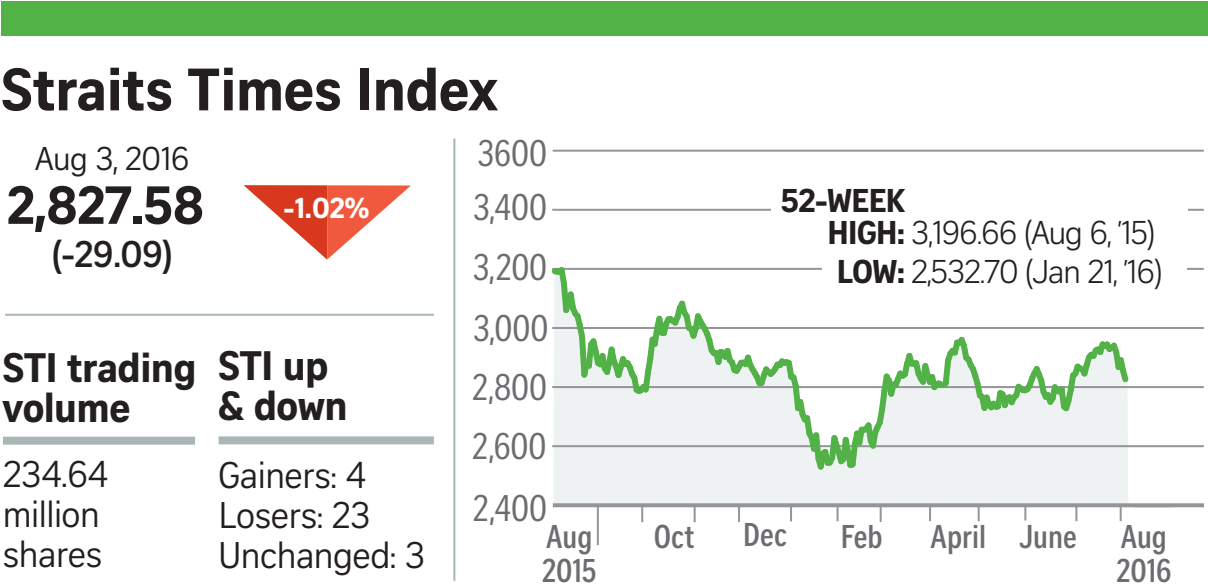
<style>
.page{position:relative;width:1208px;height:588px;background:#fff}
.page>*{position:absolute;margin:0;border:0;box-sizing:border-box;transform-origin:0 0}
.t1{font:700 58px "Curator Serp Text";letter-spacing:-.01em;color:#231f20}
.t2{font:700 52px "Curator Serp Text";color:#231f20}
.t3{font:700 40px/40px "Curator Serp Text";letter-spacing:-.015em;color:#231f20}
.t4{font:36px/40px "Curator Serp Text";letter-spacing:-.015em;color:#231f20}
.t5{font:36px "Curator Head Cond ST Regular";color:#6c6d70}
.t6{font:700 36px "Curator Head ST Semi";color:#231f20}
.t7{font:32px/38.8px "Curator Head ST Light";letter-spacing:-.03em;color:#231f20}
.t8{font:700 32px/34px "Curator Head Cond ST Semi";color:#6c6d70}
.t9{font:32px "Curator Serp Text";letter-spacing:-.015em;color:#231f20}
.t10{font:700 32px "Curator Serp Text";letter-spacing:-.02em;color:#231f20}
.t11{font:700 28px "Curator Serp Text";color:#fff}
.s1{font-family:"Curator Serp Text";font-weight:700}
</style>
<div class="page">
<div style="left:553px;top:474px;width:575px;height:29px;background:#eff2f3"></div>
<div style="left:3px;top:437px;width:192px;height:8px;background:#a8b7b6"></div>
<div style="left:219px;top:436px;width:215px;height:8px;background:#a8b7b6"></div>
<hr style="left:5px;top:314px;width:429px;height:2px;background:#a8b7b6">
<hr style="left:453px;top:138px;width:2px;height:443px;background:#a8b7b6">
<hr style="left:552px;top:386px;width:652px;height:2px;background:#939598">
<hr style="left:552px;top:327px;width:652px;height:2px;background:#939598">
<hr style="left:553px;top:150px;width:651px;height:2px;background:#939598">
<hr style="left:552px;top:268px;width:652px;height:2px;background:#939598">
<hr style="left:552px;top:209px;width:652px;height:2px;background:#939598">
<div style="left:1px;top:1px;width:1207px;height:34px;background:#52b147"></div>
<svg style="left:694px;top:507px;width:2px;height:15px"></svg>
<svg style="left:738px;top:507px;width:2px;height:15px"></svg>
<svg style="left:790px;top:507px;width:2px;height:14px"></svg>
<svg style="left:837px;top:507px;width:2px;height:14px"></svg>
<svg style="left:880px;top:507px;width:2px;height:15px"></svg>
<svg style="left:929px;top:507px;width:2px;height:14px"></svg>
<svg style="left:641px;top:507px;width:2px;height:15px"></svg>
<hr style="left:597px;top:506px;width:2px;height:39px;background:#939598">
<svg style="left:978px;top:507px;width:2px;height:14px"></svg>
<svg style="left:1024px;top:507px;width:2px;height:13px"></svg>
<svg style="left:1075px;top:507px;width:2px;height:14px"></svg>
<svg style="left:1120px;top:507px;width:2px;height:14px"></svg>
<hr style="left:552px;top:445px;width:652px;height:2px;background:#939598">
<svg style="left:1134px;top:507px;width:37px;height:1px"></svg>
<svg style="left:551px;top:267px;width:582px;height:207px"></svg>
<svg style="left:553px;top:503px;width:651px;height:4px;background:#999b9e"></svg>
<div style="left:771px;top:197px;width:417px;height:24px;background:#fff"></div>
<div style="left:823px;top:254px;width:364px;height:24px;background:#fff"></div>
<svg style="left:244px;top:185px;width:167px;height:75px"></svg>
<h1 class="t1" style="left:1px;top:54px;width:498px">Straits Times Index</h1>
<p class="t9" style="left:35px;top:140px;width:156px">Aug 3, 2016</p>
<h2 class="t2" style="left:7px;top:174px;width:199px">2,827.58</h2>
<p class="t6" style="left:52px;top:233px;width:122px">(-29.09)</p>
<p class="t11" style="left:283px;top:191px;width:87px">-1.02%</p>
<p class="t3" style="left:3px;top:347px;width:195px">STI trading volume</p>
<p class="t4" style="left:3px;top:454px;width:107px">234.64 million shares</p>
<p class="t3" style="left:219px;top:345px;width:131px">STI up &amp; down</p>
<p class="t4" style="left:219px;top:455px;width:208px">Gainers: 4<br>Losers: 23<br>Unchanged: 3</p>
<p class="t5" style="left:478px;top:133px;width:71px">3600</p>
<p class="t5" style="left:473px;top:188px;width:76px">3,400</p>
<p class="t5" style="left:473px;top:247px;width:76px">3,200</p>
<p class="t5" style="left:473px;top:309px;width:77px">3,000</p>
<p class="t5" style="left:472px;top:368px;width:76px">2,800</p>
<p class="t5" style="left:472px;top:427px;width:76px">2,600</p>
<p class="t5" style="left:473px;top:489px;width:75px">2,400</p>
<p class="t8" style="left:546px;top:520px;width:48px">Aug</p>
<p class="t8" style="left:654px;top:520px;width:43px">Oct</p>
<p class="t8" style="left:542px;top:554px;width:56px">2015</p>
<p class="t10" style="left:781px;top:181px;width:126px">52-WEEK</p>
<p class="t7" style="left:828px;top:213px;width:337px"><span class="s1">HIGH:</span> 3,196.66 (Aug 6, ’15)<br><span class="s1">LOW:</span> 2,532.70 (Jan 21, ’16)</p>
<p class="t8" style="left:743px;top:518px;width:46px">Dec</p>
<p class="t8" style="left:841px;top:521px;width:43px">Feb</p>
<p class="t8" style="left:931px;top:520px;width:148px">April June</p>
<p class="t8" style="left:1116px;top:520px;width:56px">Aug<br>2016</p>
</div>
